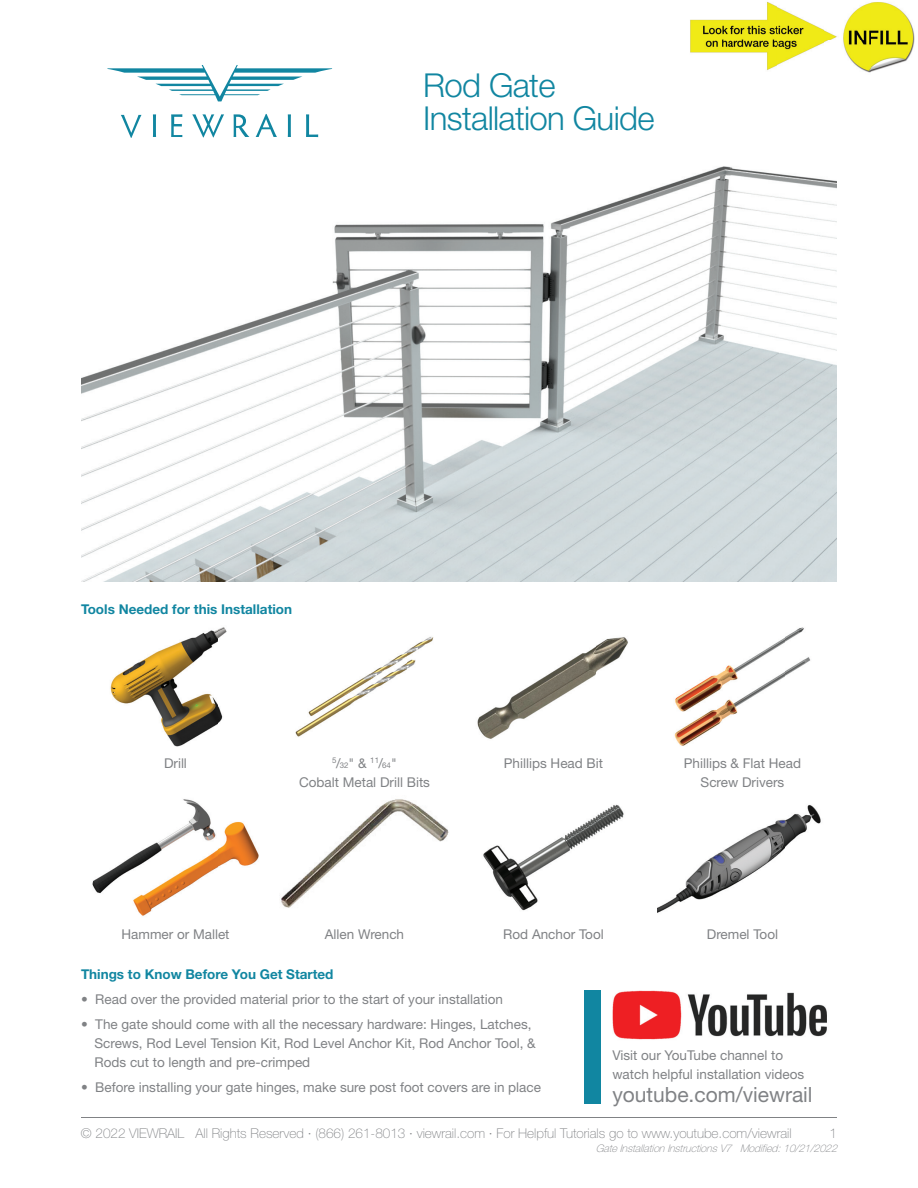
<style>
.page{position:relative;width:918px;height:1188px;background:#fff}
.page>*{position:absolute;margin:0;border:0;box-sizing:border-box;transform-origin:0 0}
.t1{font:300 33px/33px "Helvetica Neue";letter-spacing:-.02em;color:#1186a1}
.t2{font:21px "Helvetica Neue";color:#808285}
.t3{font:13.5px/19.2px "Helvetica Neue";color:#808285}
.t4{font:100 13.5px "Helvetica Neue";color:#808285}
.t5{font:700 13.5px "Helvetica Neue";color:#1186a1}
.t6{font:italic 100 10.5px "Helvetica Neue";color:#808285}
.t7{font:7.8px "Helvetica Neue";color:#808285}
.s1{font-size:13.5px}
</style>
<div class="page">
<img style="left:612px;top:990px;width:215px;height:50px">
<div style="left:584px;top:990px;width:17px;height:114px;background:#1186a1"></div>
<svg style="left:121px;top:115px;width:20px;height:23px"></svg>
<svg style="left:153px;top:114px;width:3px;height:23px"></svg>
<svg style="left:171px;top:114px;width:11px;height:23px"></svg>
<svg style="left:192px;top:114px;width:32px;height:23px"></svg>
<svg style="left:234px;top:114px;width:15px;height:23px"></svg>
<svg style="left:256px;top:114px;width:21px;height:23px"></svg>
<svg style="left:288px;top:114px;width:3px;height:23px"></svg>
<svg style="left:306px;top:114px;width:12px;height:23px"></svg>
<svg style="left:107px;top:65px;width:225px;height:36px"></svg>
<img style="left:657px;top:804px;width:164px;height:109px">
<img style="left:483px;top:804px;width:141px;height:107px">
<img style="left:281px;top:799px;width:168px;height:109px">
<img style="left:92px;top:799px;width:167px;height:117px">
<img style="left:674px;top:627px;width:137px;height:119px">
<img style="left:477px;top:637px;width:151px;height:102px">
<img style="left:295px;top:636px;width:139px;height:101px">
<img style="left:110px;top:627px;width:117px;height:120px">
<img style="left:81px;top:166px;width:756px;height:415px">
<hr style="left:81px;top:1117px;width:756px;height:1px;background:#808285">
<img style="left:690px;top:2px;width:225px;height:71px">
<h1 class="t1" style="left:423px;top:68px;width:233px">Rod Gate<br>Installation Guide</h1>
<p class="t5" style="left:81px;top:601px;width:213px">Tools Needed for this Installation</p>
<p class="t3" style="left:164px;top:753px;width:24px">Drill</p>
<p class="t7" style="left:332px;top:760px;width:66px">5<span class="s1">/</span>32<span class="s1">" &amp;</span> 11<span class="s1">/</span>64<span class="s1">"</span></p>
<p class="t3" style="left:299px;top:772px;width:133px">Cobalt Metal Drill Bits</p>
<p class="t3" style="left:504px;top:753px;width:101px">Phillips Head Bit</p>
<p class="t3" style="left:684px;top:753px;width:119px;text-align:center">Phillips &amp; Flat Head<br>Screw Drivers</p>
<p class="t3" style="left:121px;top:924px;width:110px">Hammer or Mallet</p>
<p class="t3" style="left:503px;top:924px;width:102px">Rod Anchor Tool</p>
<p class="t3" style="left:707px;top:924px;width:73px">Dremel Tool</p>
<p class="t3" style="left:325px;top:924px;width:81px">Allen Wrench</p>
<p class="t5" style="left:81px;top:966px;width:254px">Things to Know Before You Get Started</p>
<p class="t3" style="left:81px;top:989px;width:424px">• Read over the provided material prior to the start of your installation</p>
<p class="t3" style="left:94px;top:1014px;width:443px;text-indent:-14px">• The gate should come with all the necessary hardware: Hinges, Latches,<br>Screws, Rod Level Tension Kit, Rod Level Anchor Kit, Rod Anchor Tool, &amp;<br>Rods cut to length and pre-crimped</p>
<p class="t3" style="left:81px;top:1077px;width:462px">• Before installing your gate hinges, make sure post foot covers are in place</p>
<p class="t3" style="left:612px;top:1046px;width:194px">Visit our YouTube channel to watch helpful installation videos</p>
<h2 class="t2" style="left:612px;top:1082px;width:202px">youtube.com/viewrail</h2>
<p class="t4" style="left:81px;top:1125px;width:712px">© 2022 VIEWRAIL All Rights Reserved · (866) 261-8013 · viewrail.com · For Helpful Tutorials go to www.youtube.com/viewrail</p>
<p class="t4" style="left:829px;top:1125px;width:9px">1</p>
<p class="t6" style="left:596px;top:1142px;width:246px">GateInstallationInstructionsV7 Modified:10/21/2022</p>
</div>
